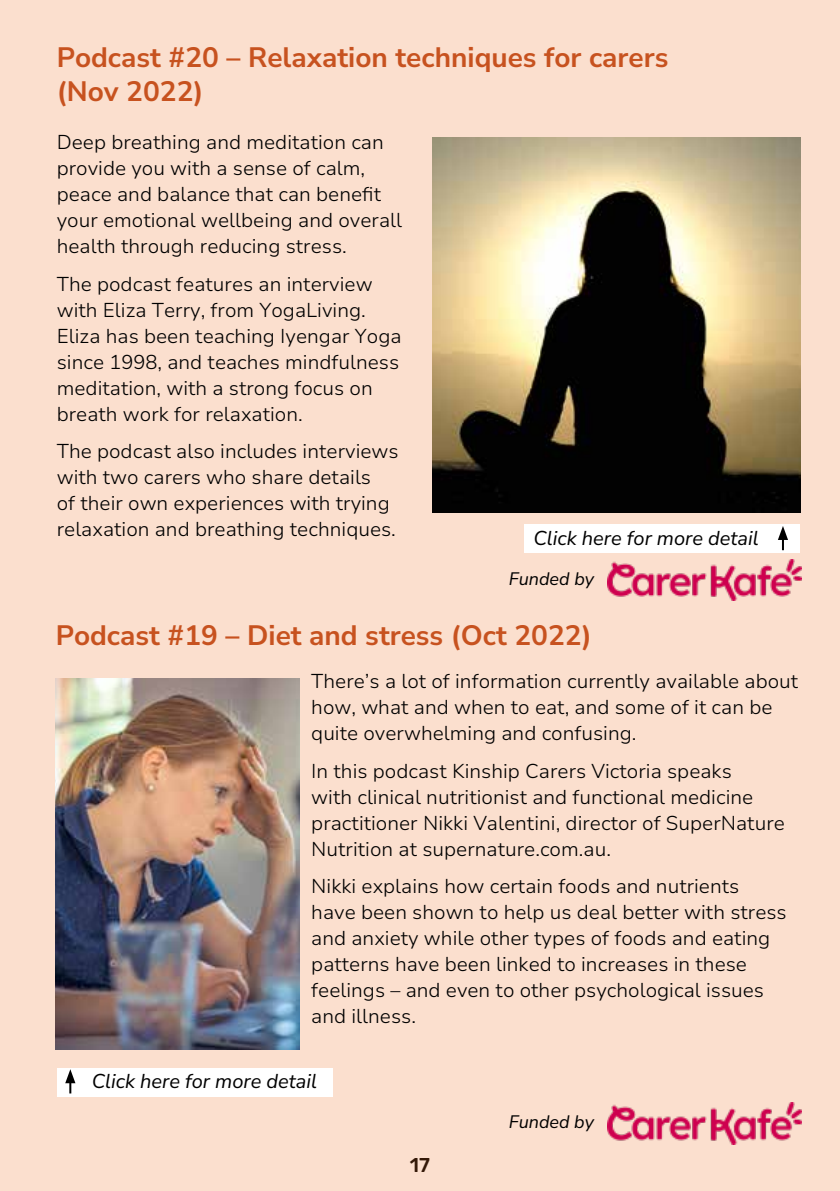
<style>
.page{position:relative;width:840px;height:1191px;background:#fff}
.page>*{position:absolute;margin:0;border:0;box-sizing:border-box;transform-origin:0 0}
.t1{font:200 28px/34px "Nunito Sans 12 pt";color:#c7521f}
.t2{font:200 20px/26px "Nunito Sans 12 pt";color:#000}
.t3{font:italic 200 20px "Nunito Sans 12 pt";color:#000}
.t4{font:500 20px "Rubik";color:#000}
.t5{font:italic 200 18px "Nunito Sans 12 pt";color:#000}
</style>
<div class="page">
<div style="left:0;top:0;width:839px;height:1191px;background:#fbdfce"></div>
<img style="left:432px;top:138px;width:367px;height:375px">
<img style="left:56px;top:678px;width:244px;height:371px">
<img style="left:607px;top:559px;width:194px;height:41px">
<img style="left:607px;top:1102px;width:193px;height:42px">
<div style="left:524px;top:525px;width:275px;height:28px;background:#fff"></div>
<svg style="left:778px;top:526px;width:9px;height:24px"></svg>
<div style="left:57px;top:1068px;width:275px;height:28px;background:#fff"></div>
<svg style="left:65px;top:1069px;width:10px;height:24px"></svg>
<h1 class="t1" style="left:57px;top:39px;width:613px">Podcast #20 – Relaxation techniques for carers (Nov 2022)</h1>
<p class="t2" style="left:57px;top:129px;width:346px">Deep breathing and meditation can provide you with a sense of calm, peace and balance that can benefit your emotional wellbeing and overall health through reducing stress.</p>
<p class="t2" style="left:57px;top:270px;width:346px">The podcast features an interview with Eliza Terry, from YogaLiving.<br>Eliza has been teaching Iyengar Yoga since 1998, and teaches mindfulness meditation, with a strong focus on breath work for relaxation.</p>
<p class="t2" style="left:57px;top:437px;width:343px">The podcast also includes interviews with two carers who share details<br>of their own experiences with trying relaxation and breathing techniques.</p>
<p class="t5" style="left:508px;top:566px;width:87px">Funded by</p>
<p class="t3" style="left:533px;top:524px;width:227px">Click here for more detail</p>
<h1 class="t1" style="left:56px;top:617px;width:537px">Podcast #19 – Diet and stress (Oct 2022)</h1>
<p class="t2" style="left:311px;top:667px;width:488px">There’s a lot of information currently available about how, what and when to eat, and some of it can be quite overwhelming and confusing.</p>
<p class="t2" style="left:311px;top:757px;width:475px">In this podcast Kinship Carers Victoria speaks<br>with clinical nutritionist and functional medicine practitioner Nikki Valentini, director of SuperNature Nutrition at supernature.com.au.</p>
<p class="t2" style="left:311px;top:872px;width:477px">Nikki explains how certain foods and nutrients have been shown to help us deal better with stress and anxiety while other types of foods and eating patterns have been linked to increases in these feelings – and even to other psychological issues and illness.</p>
<p class="t3" style="left:92px;top:1067px;width:227px">Click here for more detail</p>
<p class="t4" style="left:409px;top:1154px;width:22px">17</p>
<p class="t5" style="left:508px;top:1109px;width:87px">Funded by</p>
</div>
